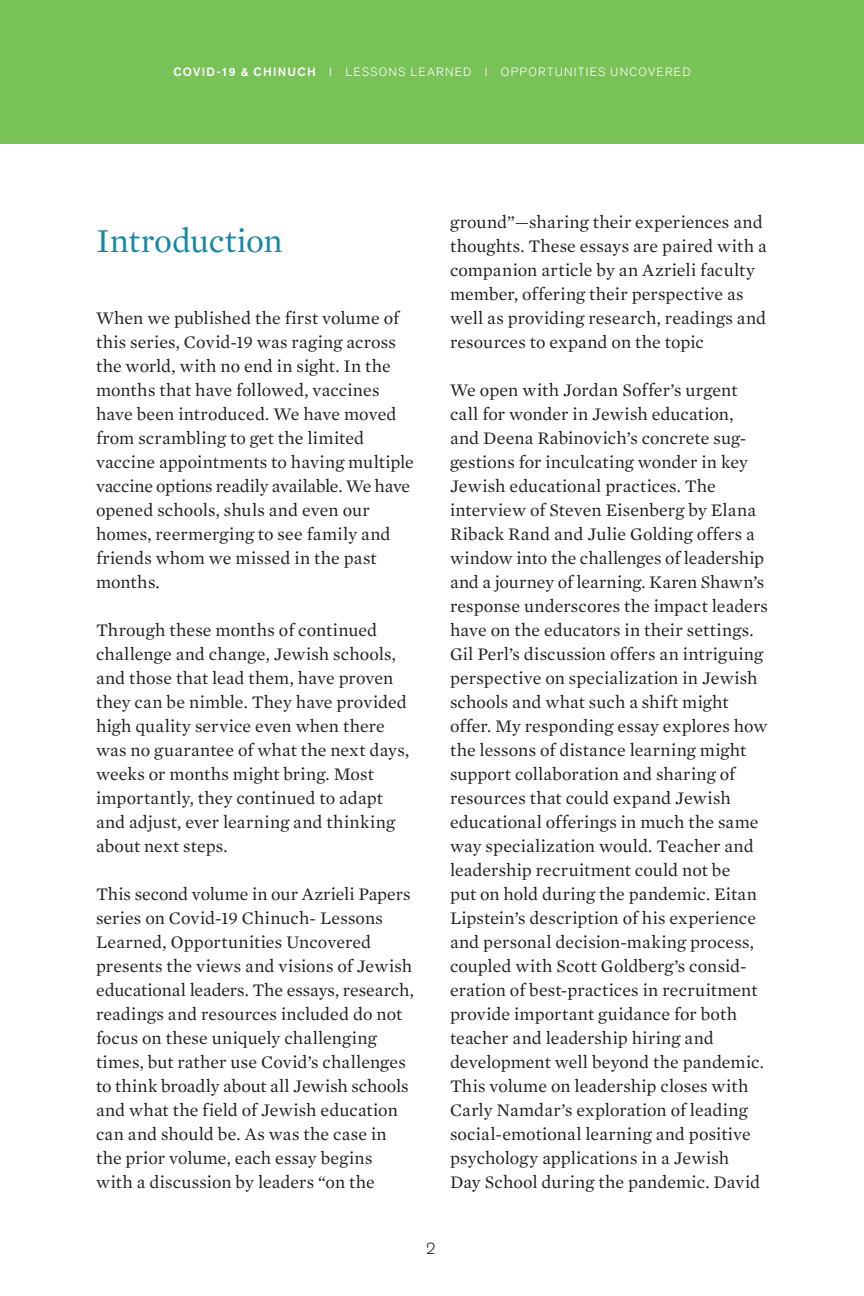
<style>
.page{position:relative;width:864px;height:1296px;background:#fff}
.page>*{position:absolute;margin:0;border:0;box-sizing:border-box;transform-origin:0 0}
.t1{font:34px "Mercury Text G1";letter-spacing:-.01em;color:#1687a6}
.t2{font:18px/24px "Mercury Text G1";letter-spacing:.005em;color:#231f20}
.t3{font:300 16px "Akzidenz Grotesk BE";color:#231f20}
.t4{font:300 12px "Akzidenz Grotesk BE";letter-spacing:.1em;color:#fff}
.s1{font-weight:500}
</style>
<div class="page">
<div style="left:0;top:0;width:864px;height:144px;background:#78c258"></div>
<p class="t4" style="left:173px;top:65px;width:519px"><span class="s1">COVID-19 &amp; CHINUCH</span> I LESSONS LEARNED I OPPORTUNITIES UNCOVERED</p>
<h1 class="t1" style="left:96px;top:219px;width:188px">Introduction</h1>
<p class="t2" style="left:96px;top:306px;width:319px">When we published the first volume of this series, Covid-19 was raging across the world, with no end in sight. In the months that have followed, vaccines have been introduced. We have moved from scrambling to get the limited vaccine appointments to having multiple vaccine options readily available. We have opened schools, shuls and even our homes, reermerging to see family and friends whom we missed in the past months.</p>
<p class="t2" style="left:96px;top:617px;width:315px">Through these months of continued challenge and change, Jewish schools, and those that lead them, have proven they can be nimble. They have provided high quality service even when there was no guarantee of what the next days, weeks or months might bring. Most importantly, they continued to adapt and adjust, ever learning and thinking about next steps.</p>
<p class="t2" style="left:96px;top:881px;width:320px">This second volume in our Azrieli Papers series on Covid-19 Chinuch- Lessons Learned, Opportunities Uncovered presents the views and visions of Jewish educational leaders. The essays, research, readings and resources included do not focus on these uniquely challenging times, but rather use Covid’s challenges to think broadly about all Jewish schools and what the field of Jewish education can and should be. As was the case in the prior volume, each essay begins<br>with a discussion by leaders “on the</p>
<p class="t2" style="left:450px;top:209px;width:318px">ground”—sharing their experiences and thoughts. These essays are paired with a companion article by an Azrieli faculty member, offering their perspective as well as providing research, readings and resources to expand on the topic</p>
<p class="t2" style="left:450px;top:377px;width:319px">We open with Jordan Soffer’s urgent call for wonder in Jewish education,<br>and Deena Rabinovich’s concrete sug&shy;gestions for inculcating wonder in key Jewish educational practices. The interview of Steven Eisenberg by Elana Riback Rand and Julie Golding offers a window into the challenges of leadership and a journey of learning. Karen Shawn’s response underscores the impact leaders have on the educators in their settings.<br>Gil Perl’s discussion offers an intriguing perspective on specialization in Jewish schools and what such a shift might offer. My responding essay explores how the lessons of distance learning might support collaboration and sharing of resources that could expand Jewish educational offerings in much the same way specialization would. Teacher and leadership recruitment could not be<br>put on hold during the pandemic. Eitan Lipstein’s description of his experience and personal decision-making process, coupled with Scott Goldberg’s consid&shy;eration of best-practices in recruitment provide important guidance for both teacher and leadership hiring and development well beyond the pandemic.<br>This volume on leadership closes with Carly Namdar’s exploration of leading social-emotional learning and positive psychology applications in a Jewish<br>Day School during the pandemic. David</p>
<p class="t3" style="left:426px;top:1239px;width:11px">2</p>
</div>
